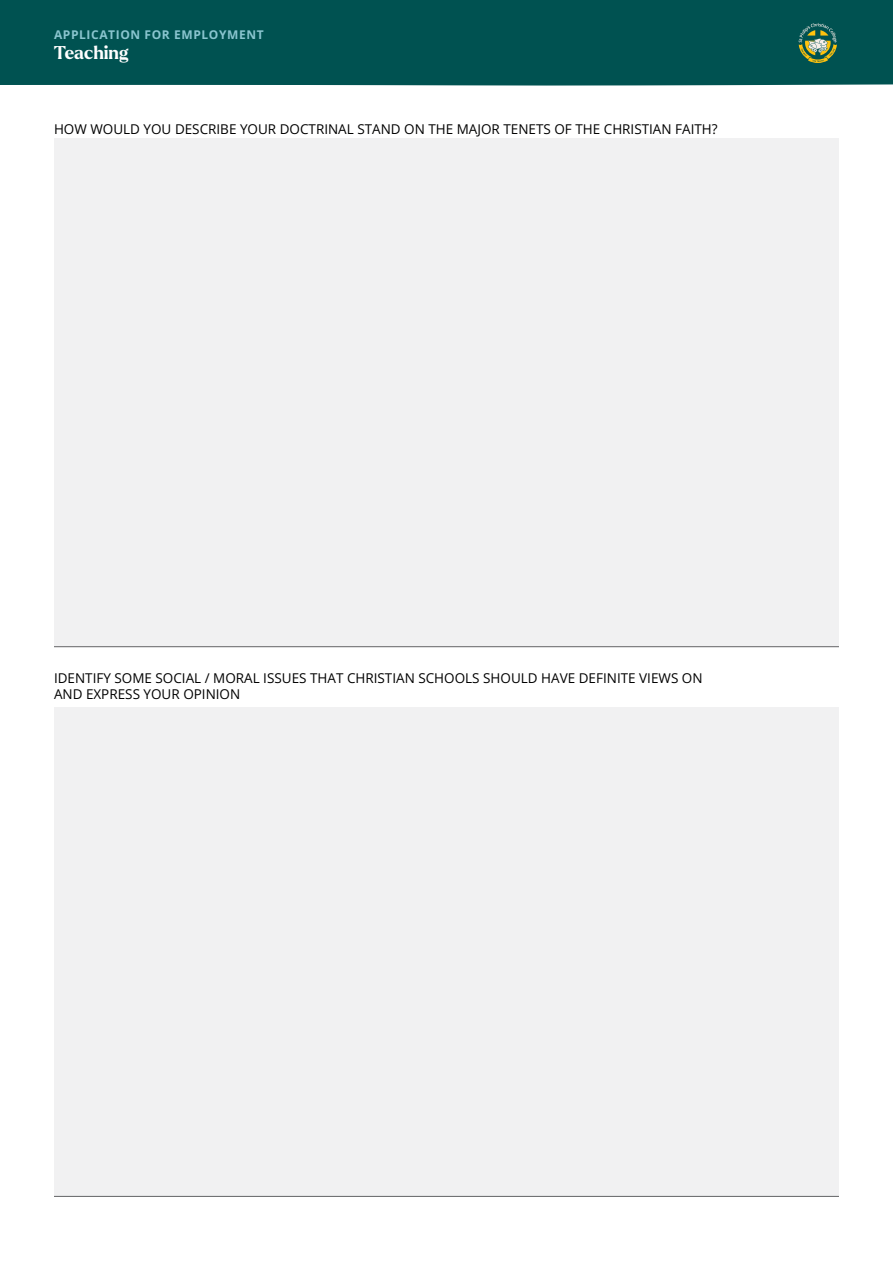
<style>
.page{position:relative;width:893px;height:1263px;background:#fff}
.page>*{position:absolute;margin:0;border:0;box-sizing:border-box;transform-origin:0 0}
.t1{font:700 18px "Larken";color:#fff}
.t2{font:13.5px/16.2px "Open Sans";color:#000}
.t3{font:700 12px "Open Sans";letter-spacing:.05em;color:#8ac5cf}
</style>
<div class="page">
<div style="left:54px;top:138px;width:785px;height:509px;background:#f1f1f2"></div>
<hr style="left:54px;top:646px;width:785px;height:1px;background:#636466">
<div style="left:54px;top:707px;width:785px;height:490px;background:#f1f1f2"></div>
<hr style="left:54px;top:1196px;width:785px;height:1px;background:#636466">
<div style="left:0;top:0;width:893px;height:86px;background:#005251"></div>
<svg style="left:799px;top:23px;width:38px;height:40px;background:#587f57"></svg>
<p class="t3" style="left:54px;top:27px;width:211px">APPLICATION FOR EMPLOYMENT</p>
<h1 class="t1" style="left:54px;top:41px;width:76px">Teaching</h1>
<p class="t2" style="left:54px;top:120px;width:665px">HOW WOULD YOU DESCRIBE YOUR DOCTRINAL STAND ON THE MAJOR TENETS OF THE CHRISTIAN FAITH?</p>
<p class="t2" style="left:54px;top:670px;width:650px">IDENTIFY SOME SOCIAL / MORAL ISSUES THAT CHRISTIAN SCHOOLS SHOULD HAVE DEFINITE VIEWS ON<br>AND EXPRESS YOUR OPINION</p>
</div>
